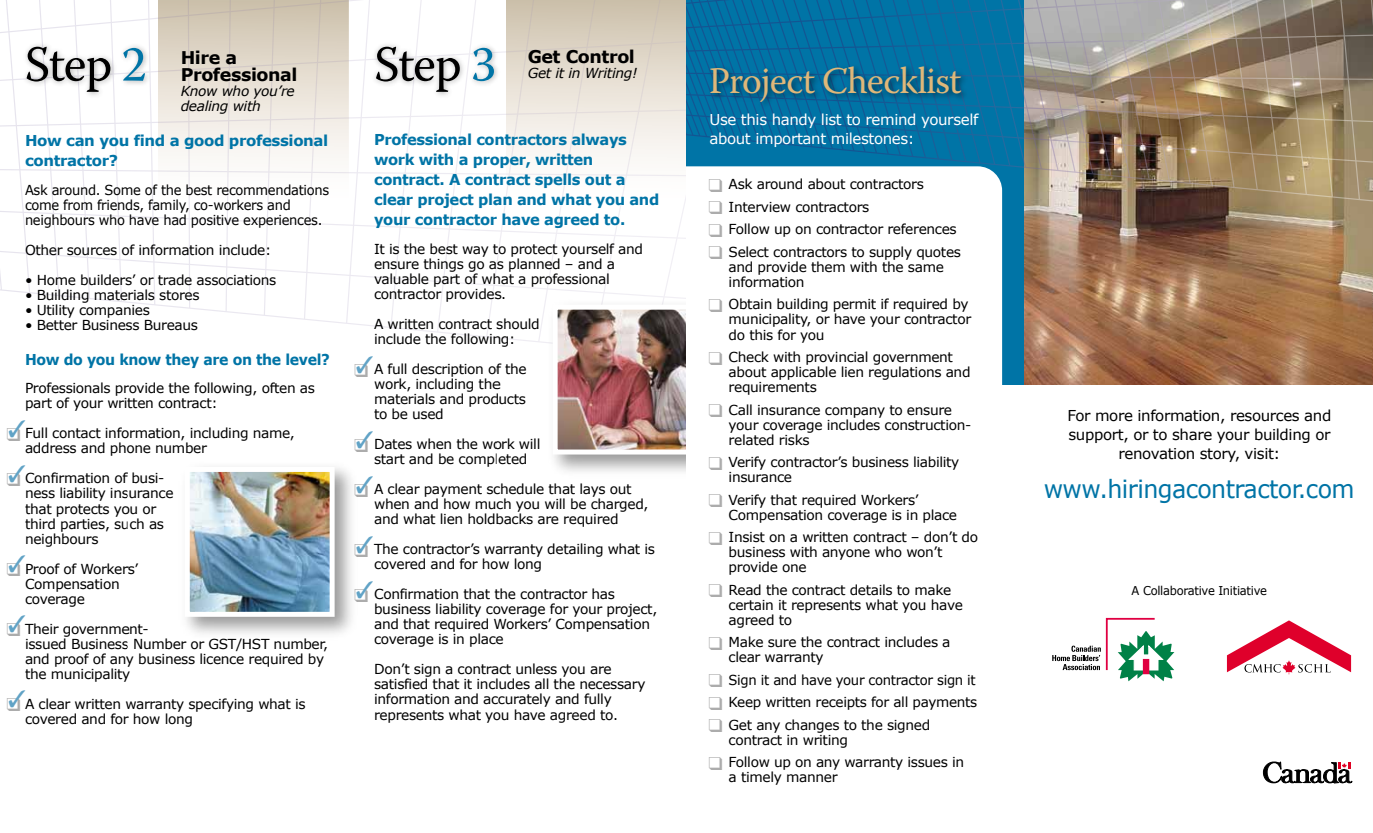
<style>
.page{position:relative;width:1373px;height:833px;background:#fff}
.page>*{position:absolute;margin:0;border:0;box-sizing:border-box;transform-origin:0 0}
.t1{font:50px "Warnock Pro";letter-spacing:-.03em;color:#000}
.t2{font:37.5px "Warnock Pro";letter-spacing:-.02em;color:#dfb779}
.t3{font:25px "Verdana";letter-spacing:-.025em;color:#0074a6;scale:.95 1}
.t4{font:700 17.5px/17.5px "Verdana";letter-spacing:-.025em;color:#000}
.t5{font:700 15px/20px "Verdana";letter-spacing:-.025em;color:#0074a6}
.t6{font:15px/18.8px "Verdana";letter-spacing:-.025em;color:#000;text-align:center}
.t7{font:15px/18.8px "Verdana";letter-spacing:-.025em;color:#fff}
.t8{font:700 15px "Verdana";letter-spacing:-.025em;color:#0074a6;scale:.94 1}
.t9{font:13.75px/15px "Verdana";letter-spacing:-.025em;color:#000}
.t10{font:13.75px/15px "Verdana";letter-spacing:-.025em;color:#000;scale:.95 1}
.t11{font:13.75px/22.5px "Verdana";letter-spacing:-.025em;color:#000;text-align:justify;scale:.96 1}
.t12{font:italic 13.75px/15px "Verdana";letter-spacing:-.025em;color:#000}
.t13{font:12.12px "Verdana";letter-spacing:-.025em;color:#000;scale:.95 1}
.s1{color:#0074a6}
.s2{font-family:"Bsl Characters";font-size:18.75px;color:#acacac}
</style>
<div class="page">
<svg style="left:0;top:0;width:686px;height:338px"></svg>
<img style="left:17px;top:32px;width:137px;height:84px">
<img style="left:367px;top:32px;width:137px;height:84px">
<img style="left:191px;top:473px;width:138px;height:137px">
<div style="left:185px;top:467px;width:150px;height:149px;border:5px solid #fff"></div>
<img style="left:496px;top:294px;width:190px;height:178px">
<img style="left:552px;top:304px;width:134px;height:150px">
<img style="left:1024px;top:319px;width:348px;height:65px">
<img style="left:686px;top:0;width:686px;height:319px">
<img style="left:703px;top:56px;width:269px;height:118px">
<svg style="left:1226px;top:620px;width:125px;height:54px"></svg>
<svg style="left:1052px;top:617px;width:122px;height:64px"></svg>
<svg style="left:1263px;top:761px;width:89px;height:23px"></svg>
<h1 class="t1" style="left:24px;top:34px;width:124px">Step <span class="s1">2</span></h1>
<h1 class="t1" style="left:374px;top:34px;width:124px">Step <span class="s1">3</span></h1>
<p class="t4" style="left:527px;top:48px;width:109px">Get Control</p>
<p class="t12" style="left:527px;top:66px;width:111px">Get it in Writing!</p>
<p class="t4" style="left:181px;top:48px;width:118px">Hire a<br>Professional</p>
<p class="t12" style="left:181px;top:84px;width:115px">Know who you’re dealing with</p>
<p class="t5" style="left:25px;top:130px;width:305px">How can you find a good professional contractor?</p>
<p class="t10" style="left:25px;top:181px;width:322px">Ask around. Some of the best recommendations come from friends, family, co-workers and neighbours who have had positive experiences.</p>
<p class="t9" style="left:25px;top:241px;width:248px">Other sources of information include:</p>
<p class="t9" style="left:25px;top:271px;width:253px">• Home builders’ or trade associations</p>
<p class="t9" style="left:25px;top:286px;width:176px">• Building materials stores</p>
<p class="t9" style="left:25px;top:301px;width:126px">• Utility companies</p>
<p class="t9" style="left:25px;top:316px;width:174px">• Better Business Bureaus</p>
<p class="t8" style="left:25px;top:349px;width:326px">How do you know they are on the level?</p>
<p class="t9" style="left:25px;top:380px;width:291px">Professionals provide the following, often as part of your written contract:</p>
<p class="t9" style="left:25px;top:425px;width:271px">Full contact information, including name, address and phone number</p>
<p class="t9" style="left:25px;top:470px;width:150px">Confirmation of busi&shy;ness liability insurance that protects you or third parties, such as neighbours</p>
<p class="t9" style="left:25px;top:560px;width:115px">Proof of Workers’<br>Compensation coverage</p>
<p class="t9" style="left:25px;top:620px;width:304px">Their government-<br>issued Business Number or GST/HST number, and proof of any business licence required by the municipality</p>
<p class="t9" style="left:25px;top:695px;width:282px">A clear written warranty specifying what is covered and for how long</p>
<p class="t5" style="left:374px;top:129px;width:287px">Professional contractors always work with a proper, written contract. A contract spells out a clear project plan and what you and your contractor have agreed to.</p>
<p class="t9" style="left:374px;top:241px;width:270px">It is the best way to protect yourself and ensure things go as planned – and a valuable part of what a professional contractor provides.</p>
<p class="t9" style="left:374px;top:316px;width:167px">A written contract should include the following:</p>
<p class="t9" style="left:374px;top:361px;width:154px">A full description of the work, including the materials and products to be used</p>
<p class="t9" style="left:374px;top:436px;width:168px">Dates when the work will start and be completed</p>
<p class="t9" style="left:374px;top:481px;width:276px">A clear payment schedule that lays out when and how much you will be charged, and what lien holdbacks are required</p>
<p class="t9" style="left:374px;top:541px;width:282px">The contractor’s warranty detailing what is covered and for how long</p>
<p class="t9" style="left:374px;top:586px;width:285px">Confirmation that the contractor has business liability coverage for your project, and that required Workers’ Compensation coverage is in place</p>
<p class="t9" style="left:374px;top:661px;width:273px">Don’t sign a contract unless you are satisfied that it includes all the necessary information and accurately and fully represents what you have agreed to.</p>
<h2 class="t2" style="left:708px;top:58px;width:254px">Project Checklist</h2>
<p class="t7" style="left:709px;top:110px;width:270px">Use this handy list to remind yourself about important milestones:</p>
<p class="t9" style="left:708px;top:173px;width:254px;line-height:22.5px"><span class="s2">q</span> Ask around about contractors<br><span class="s2">q</span> Interview contractors<br><span class="s2">q</span> Follow up on contractor references <span class="s2">q</span> Select contractors to supply quotes</p>
<p class="t9" style="left:728px;top:259px;width:217px">and provide them with the same information</p>
<p class="t9" style="left:728px;top:296px;width:244px;text-indent:-20px"><span class="s2">q</span> Obtain building permit if required by municipality, or have your contractor do this for you</p>
<p class="t9" style="left:728px;top:349px;width:243px;text-indent:-20px"><span class="s2">q</span> Check with provincial government about applicable lien regulations and requirements</p>
<p class="t9" style="left:728px;top:401px;width:244px;text-indent:-20px"><span class="s2">q</span> Call insurance company to ensure your coverage includes construction&shy;related risks</p>
<p class="t9" style="left:728px;top:454px;width:232px;text-indent:-20px"><span class="s2">q</span> Verify contractor’s business liability insurance</p>
<p class="t9" style="left:728px;top:491px;width:230px;text-indent:-20px"><span class="s2">q</span> Verify that required Workers’<br>Compensation coverage is in place</p>
<p class="t9" style="left:728px;top:529px;width:251px;text-indent:-20px"><span class="s2">q</span> Insist on a written contract – don’t do business with anyone who won’t provide one</p>
<p class="t9" style="left:728px;top:581px;width:236px;text-indent:-20px"><span class="s2">q</span> Read the contract details to make certain it represents what you have agreed to</p>
<p class="t9" style="left:728px;top:634px;width:223px;text-indent:-20px"><span class="s2">q</span> Make sure the contract includes a clear warranty</p>
<p class="t11" style="left:708px;top:668px;width:281px"><span class="s2">q</span> Sign it and have your contractor sign it <span class="s2">q</span> Keep written receipts for all payments <span class="s2">q</span> Get any changes to the signed</p>
<p class="t9" style="left:708px;top:728px;width:257px;line-height:22.5px;text-indent:20px">contract in writing<br><span class="s2">q</span> Follow up on any warranty issues in</p>
<p class="t9" style="left:728px;top:769px;width:110px">a timely manner</p>
<p class="t6" style="left:1067px;top:406px;width:265px">For more information, resources and support, or to share your building or renovation story, visit:</p>
<h3 class="t3" style="left:1043px;top:472px;width:329px">www.hiringacontractor.com</h3>
<p class="t13" style="left:1131px;top:583px;width:144px">A Collaborative Initiative</p>
</div>
